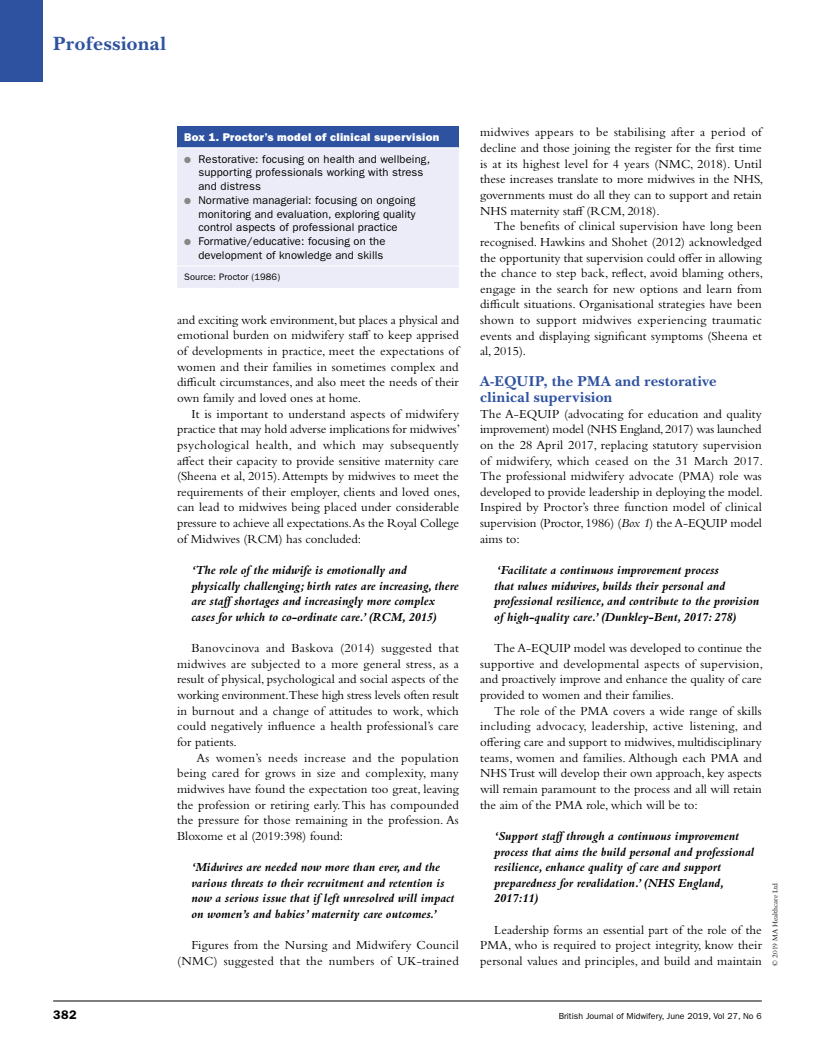
<style>
.page{position:relative;width:815px;height:1053px;background:#fff}
.page>*{position:absolute;margin:0;border:0;box-sizing:border-box;transform-origin:0 0}
.t1{font:700 20px "New Baskerville Std";letter-spacing:.025em;color:#2f52a0}
.t2{font:700 15px/15.6px "New Baskerville Std";letter-spacing:.025em;color:#2f52a0}
.t3{font:12.75px/15.6px "Bembo Std";color:#000;text-align:justify}
.t4{font:italic 700 12.75px/15.6px "Bembo Std";color:#000}
.t5{font:600 12.5px "ITC Franklin Gothic Std";color:#000}
.t6{font:11.25px/13.8px "ITC Franklin Gothic Std";letter-spacing:.01em;color:#000}
.t7{font:11.25px "ITC Franklin Gothic Std Hvy";letter-spacing:.02em;color:#fff}
.t8{font:9.38px "ITC Franklin Gothic Std";letter-spacing:.01em;color:#000}
.t9{font:8.75px "ITC Franklin Gothic Std";color:#000}
.t10{font:7.5px "Bembo Std";color:#000}
.s1{color:#878787}
.s2{font-style:italic}
</style>
<div class="page">
<hr style="left:53px;top:1000px;width:709px;height:1px;background:#000">
<div style="left:0;top:0;width:43px;height:81px;background:#2f52a0"></div>
<div style="left:177px;top:126px;width:282px;height:22px;background:#2f52a0"></div>
<div style="left:177px;top:148px;width:282px;height:140px;background:#ebecf7"></div>
<hr style="left:177px;top:147px;width:282px;height:1px;background:#fff">
<hr style="left:177px;top:266px;width:282px;height:1px;background:#fff">
<h1 class="t1" style="left:53px;top:31px;width:114px">Professional</h1>
<p class="t7" style="left:184px;top:130px;width:257px">Box 1. Proctor’s model of clinical supervision</p>
<p class="t6" style="left:198px;top:152px;width:233px;text-indent:-14px"><span class="s1">●</span> Restorative: focusing on health and wellbeing, supporting professionals working with stress and distress</p>
<p class="t6" style="left:198px;top:193px;width:219px;text-align:justify;text-indent:-14px"><span class="s1">●</span> Normative managerial: focusing on ongoing monitoring and evaluation, exploring quality control aspects of professional practice</p>
<p class="t6" style="left:184px;top:234px;width:203px;text-align:right"><span class="s1">●</span> Formative/educative: focusing on the development of knowledge and skills</p>
<p class="t8" style="left:184px;top:271px;width:97px">Source: Proctor (1986)</p>
<p class="t3" style="left:177px;top:312px;width:283px">and exciting work environment, but places a physical and emotional burden on midwifery staff to keep apprised of developments in practice, meet the expectations of women and their families in sometimes complex and difficult circumstances, and also meet the needs of their own family and loved ones at home.</p>
<p class="t3" style="left:177px;top:405px;width:284px;text-indent:14px">It is important to understand aspects of midwifery practice that may hold adverse implications for midwives’ psychological health, and which may subsequently affect their capacity to provide sensitive maternity care (Sheena et al, 2015). Attempts by midwives to meet the requirements of their employer, clients and loved ones, can lead to midwives being placed under considerable pressure to achieve all expectations.As the Royal College of Midwives (RCM) has concluded:</p>
<p class="t4" style="left:191px;top:562px;width:269px">‘The role of the midwife is emotionally and physically challenging; birth rates are increasing, there are staffshortages and increasingly more complex cases for which to co-ordinate care.’ (RCM, 2015)</p>
<p class="t3" style="left:177px;top:640px;width:283px;text-indent:14px">Banovcinova and Baskova (2014) suggested that midwives are subjected to a more general stress, as a result of physical, psychological and social aspects of the working environment.These high stress levels often result in burnout and a change of attitudes to work, which could negatively influence a health professional’s care for patients.</p>
<p class="t3" style="left:177px;top:749px;width:283px;text-indent:19px">As women’s needs increase and the population being cared for grows in size and complexity, many midwives have found the expectation too great, leaving the profession or retiring early. This has compounded the pressure for those remaining in the profession. As Bloxome et al (2019:398) found:</p>
<p class="t4" style="left:191px;top:859px;width:265px">‘Midwives are needed now more than ever, and the various threats to their recruitment and retention is now a serious issue that if left unresolved will impact on women’s and babies’ maternity care outcomes.’</p>
<p class="t3" style="left:177px;top:937px;width:283px;text-align:right">Figures from the Nursing and Midwifery Council (NMC) suggested that the numbers of UK-trained</p>
<p class="t3" style="left:480px;top:124px;width:284px">midwives appears to be stabilising after a period of decline and those joining the register for the first time is at its highest level for 4 years (NMC, 2018). Until these increases translate to more midwives in the NHS, governments must do all they can to support and retain NHS maternity staff (RCM, 2018).</p>
<p class="t3" style="left:480px;top:218px;width:285px;text-indent:14px">The benefits of clinical supervision have long been recognised. Hawkins and Shohet (2012) acknowledged the opportunity that supervision could offer in allowing the chance to step back, reflect, avoid blaming others, engage in the search for new options and learn from difficult situations. Organisational strategies have been shown to support midwives experiencing traumatic events and displaying significant symptoms (Sheena et al, 2015).</p>
<p class="t2" style="left:480px;top:374px;width:238px">A-EQUIP, the PMA and restorative clinical supervision</p>
<p class="t3" style="left:480px;top:405px;width:284px">The A-EQUIP (advocating for education and quality improvement) model (NHS England, 2017) was launched on the 28 April 2017, replacing statutory supervision of midwifery, which ceased on the 31 March 2017.<br>The professional midwifery advocate (PMA) role was developed to provide leadership in deploying the model.<br>Inspired by Proctor’s three function model of clinical supervision (Proctor, 1986) (<span class="s2">Box 1</span>) the A-EQUIP model aims to:</p>
<p class="t4" style="left:494px;top:562px;width:266px">‘Facilitate a continuous improvement process<br>that values midwives, builds their personal and professional resilience, and contribute to the provision of high-quality care.’ (Dunkley-Bent, 2017: 278)</p>
<p class="t3" style="left:480px;top:640px;width:285px;text-indent:14px">The A-EQUIP model was developed to continue the supportive and developmental aspects of supervision, and proactively improve and enhance the quality of care provided to women and their families.</p>
<p class="t3" style="left:480px;top:702px;width:283px;text-indent:14px">The role of the PMA covers a wide range of skills including advocacy, leadership, active listening, and offering care and support to midwives, multidisciplinary teams, women and families. Although each PMA and NHS Trust will develop their own approach, key aspects will remain paramount to the process and all will retain the aim of the PMA role, which will be to:</p>
<p class="t4" style="left:494px;top:828px;width:262px">‘Support staffthrough a continuous improvement process that aims the build personal and professional resilience, enhance quality of care and support preparedness for revalidation.’ (NHS England, 2017:11)</p>
<p class="t3" style="left:480px;top:921px;width:283px;text-indent:14px">Leadership forms an essential part of the role of the PMA, who is required to project integrity, know their personal values and principles, and build and maintain</p>
<p class="t10" style="left:771px;top:965px;width:84px;rotate:-90deg">© 2019 MA Healthcare Ltd</p>
<p class="t5" style="left:53px;top:1007px;width:25px">382</p>
<p class="t9" style="left:559px;top:1010px;width:205px">British Journal of Midwifery, June 2019, Vol 27, No 6</p>
</div>
